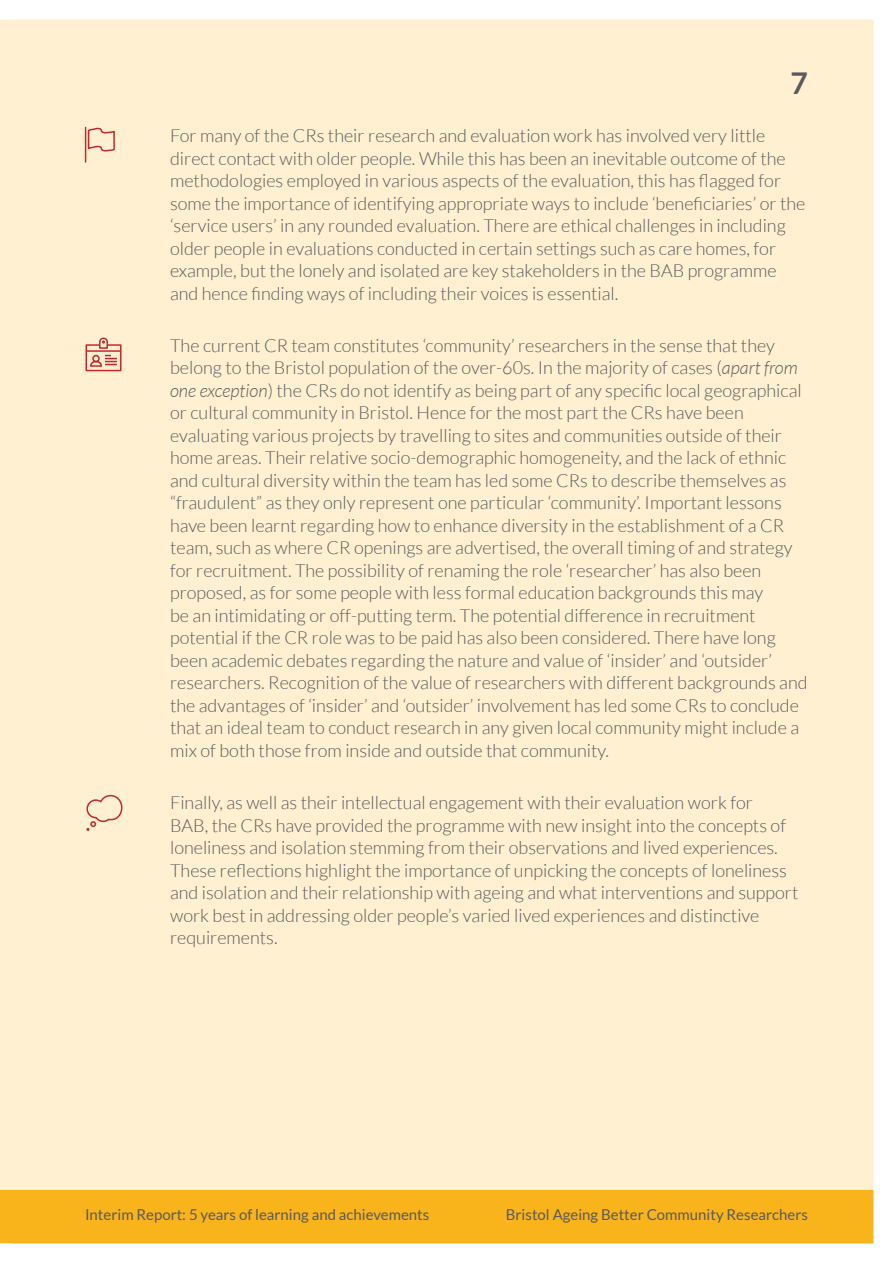
<style>
.page{position:relative;width:893px;height:1263px;background:#fff}
.page>*{position:absolute;margin:0;border:0;box-sizing:border-box;transform-origin:0 0}
.t1{font:700 30px "Lato";color:#595a5c}
.t2{font:300 18px/22.5px "Lato";color:#595a5c}
.t3{font:15px "Lato";color:#595a5c}
.s1{font-style:italic}
</style>
<div class="page">
<div style="left:0;top:19px;width:874px;height:1225px;background:#fef0d1"></div>
<h1 class="t1" style="left:790px;top:65px;width:19px">7</h1>
<p class="t2" style="left:170px;top:124px;width:637px">For many of the CRs their research and evaluation work has involved very little direct contact with older people. While this has been an inevitable outcome of the methodologies employed in various aspects of the evaluation, this has flagged for some the importance of identifying appropriate ways to include ‘beneficiaries’ or the ‘service users’ in any rounded evaluation. There are ethical challenges in including older people in evaluations conducted in certain settings such as care homes, for example, but the lonely and isolated are key stakeholders in the BAB programme and hence finding ways of including their voices is essential.</p>
<p class="t2" style="left:170px;top:334px;width:639px">The current CR team constitutes ‘community’ researchers in the sense that they belong to the Bristol population of the over-60s. In the majority of cases (<span class="s1">apart from one exception</span>) the CRs do not identify as being part of any specific local geographical or cultural community in Bristol. Hence for the most part the CRs have been evaluating various projects by travelling to sites and communities outside of their home areas. Their relative socio-demographic homogeneity, and the lack of ethnic and cultural diversity within the team has led some CRs to describe themselves as “fraudulent” as they only represent one particular ‘community’. Important lessons have been learnt regarding how to enhance diversity in the establishment of a CR team, such as where CR openings are advertised, the overall timing of and strategy for recruitment. The possibility of renaming the role ‘researcher’ has also been proposed, as for some people with less formal education backgrounds this may<br>be an intimidating or off-putting term. The potential difference in recruitment potential if the CR role was to be paid has also been considered. There have long been academic debates regarding the nature and value of ‘insider’ and ‘outsider’ researchers. Recognition of the value of researchers with different backgrounds and the advantages of ‘insider’ and ‘outsider’ involvement has led some CRs to conclude that an ideal team to conduct research in any given local community might include a mix of both those from inside and outside that community.</p>
<p class="t2" style="left:170px;top:791px;width:630px">Finally, as well as their intellectual engagement with their evaluation work for<br>BAB, the CRs have provided the programme with new insight into the concepts of loneliness and isolation stemming from their observations and lived experiences.<br>These reflections highlight the importance of unpicking the concepts of loneliness and isolation and their relationship with ageing and what interventions and support work best in addressing older people’s varied lived experiences and distinctive requirements.</p>
<p class="t3" style="left:85px;top:1206px;width:346px">Interim Report: 5 years of learning and achievements</p>
<p class="t3" style="left:506px;top:1206px;width:304px">Bristol Ageing Better Community Researchers</p>
</div>
